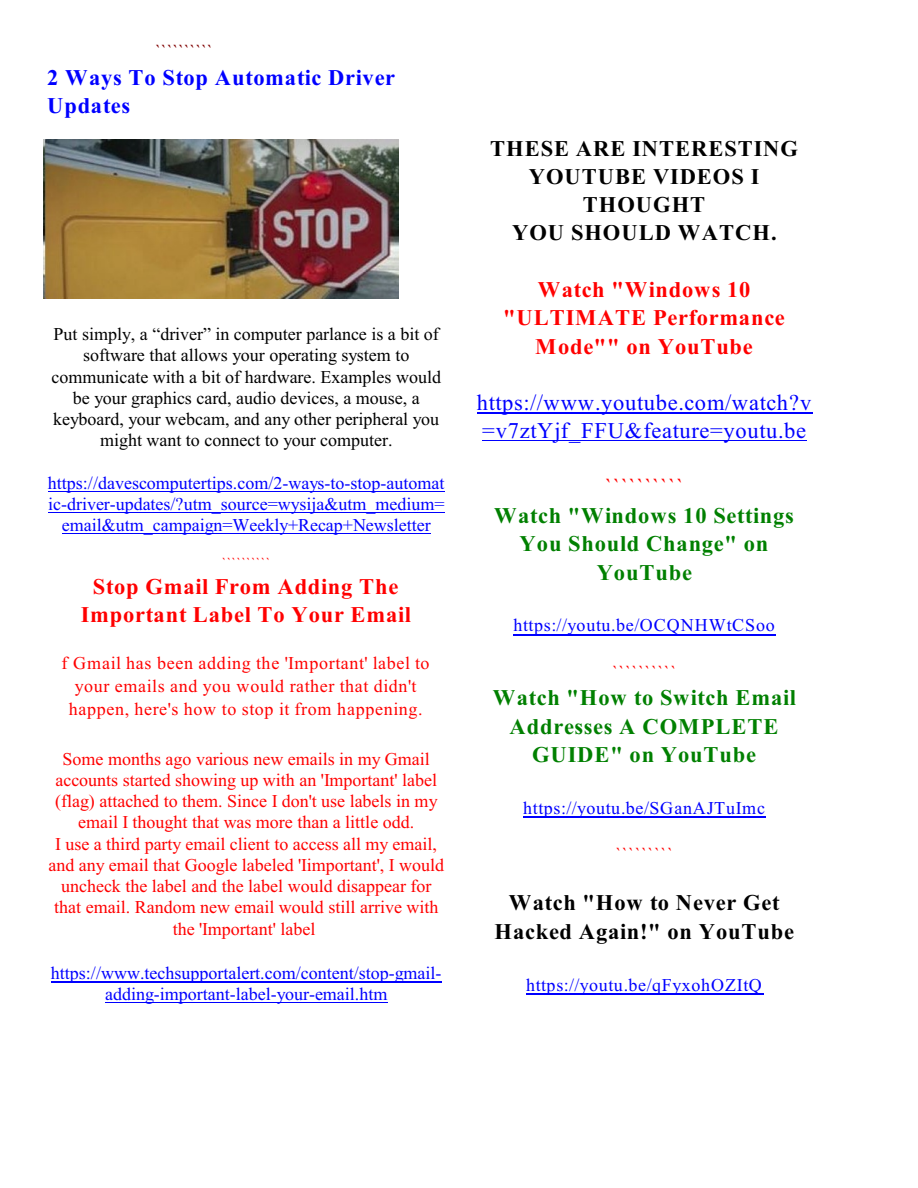
<style>
.page{position:relative;width:918px;height:1188px;background:#fff}
.page>*{position:absolute;margin:0;border:0;box-sizing:border-box;transform-origin:0 0}
.t1{font:700 22.5px/28.2px "Times New Roman";letter-spacing:.035em;color:#008000;text-align:center}
.t2{font:700 22.5px/28.2px "Times New Roman";letter-spacing:.035em;color:#f00;text-align:center}
.t3{font:700 22.5px/28.2px "Times New Roman";letter-spacing:.045em;color:#000;text-align:center}
.t4{font:22.5px/28.2px "Times New Roman";letter-spacing:.03em;color:#00f}
.t5{font:700 22.5px/28.2px "Times New Roman";letter-spacing:.035em;color:#00f}
.t6{font:22.5px "Times New Roman";color:#f00}
.t7{font:18px/21.3px "Times New Roman";color:#f00;text-align:center}
.t8{font:18px/21.3px "Times New Roman";color:#000;text-align:center}
.t9{font:18px/21.3px "Times New Roman";color:#00f;text-align:center}
.t10{font:18px/23.1px "Times New Roman";letter-spacing:.035em;color:#f00;text-align:center}
.t11{font:18px "Times New Roman";letter-spacing:.04em;color:#00f}
.t12{font:18px "Times New Roman";color:#800000}
.t13{font:13.5px "Times New Roman";color:#f00}
</style>
<div class="page">
<hr style="left:48px;top:491px;width:397px;height:1px;background:#00f">
<hr style="left:48px;top:512px;width:396px;height:1px;background:#00f">
<hr style="left:62px;top:533px;width:369px;height:1px;background:#00f">
<hr style="left:51px;top:982px;width:391px;height:1px;background:#00f">
<hr style="left:105px;top:1002px;width:283px;height:1px;background:#00f">
<hr style="left:477px;top:413px;width:336px;height:1px;background:#00f">
<hr style="left:482px;top:440px;width:325px;height:1px;background:#00f">
<hr style="left:514px;top:634px;width:262px;height:1px;background:#00f">
<hr style="left:523px;top:816px;width:243px;height:2px;background:#00f">
<hr style="left:526px;top:993px;width:237px;height:1px;background:#00f">
<img style="left:43px;top:139px;width:356px;height:160px">
<p class="t12" style="left:155px;top:45px;width:59px">``````````</p>
<p class="t5" style="left:47px;top:65px;width:350px">2 Ways To Stop Automatic Driver<br>Updates</p>
<p class="t8" style="left:51px;top:325px;width:391px">Put simply, a “driver” in computer parlance is a bit of software that allows your operating system to communicate with a bit of hardware. Examples would be your graphics card, audio devices, a mouse, a keyboard, your webcam, and any other peripheral you might want to connect to your computer.</p>
<p class="t9" style="left:48px;top:474px;width:398px">https://davescomputertips.com/2-ways-to-stop-automat ic-driver-updates/?utm_source=wysija&amp;utm_medium= email&amp;utm_campaign=Weekly+Recap+Newsletter</p>
<p class="t13" style="left:222px;top:558px;width:50px">``````````</p>
<p class="t2" style="left:81px;top:575px;width:332px">Stop Gmail From Adding The<br>Important Label To Your Email</p>
<p class="t10" style="left:62px;top:653px;width:370px">f Gmail has been adding the 'Important' label to your emails and you would rather that didn't happen, here's how to stop it from happening.</p>
<p class="t7" style="left:48px;top:750px;width:397px">Some months ago various new emails in my Gmail accounts started showing up with an 'Important' label (flag) attached to them. Since I don't use labels in my email I thought that was more than a little odd.<br>I use a third party email client to access all my email, and any email that Google labeled 'Iimportant', I would uncheck the label and the label would disappear for that email. Random new email would still arrive with the 'Important' label</p>
<p class="t9" style="left:51px;top:964px;width:392px">https://www.techsupportalert.com/content/stop-gmail&shy;adding-important-label-your-email.htm</p>
<p class="t3" style="left:490px;top:136px;width:309px">THESE ARE INTERESTING<br>YOUTUBE VIDEOS I<br>THOUGHT<br>YOU SHOULD WATCH.</p>
<p class="t2" style="left:503px;top:278px;width:283px">Watch "Windows 10 "ULTIMATE Performance<br>Mode"" on YouTube</p>
<p class="t4" style="left:477px;top:390px;width:336px">https://www.youtube.com/watch?v =v7ztYjf_FFU&amp;feature=youtu.be</p>
<p class="t6" style="left:605px;top:479px;width:80px">``````````</p>
<p class="t1" style="left:494px;top:504px;width:301px">Watch "Windows 10 Settings<br>You Should Change" on<br>YouTube</p>
<p class="t11" style="left:514px;top:619px;width:263px">https://youtu.be/OCQNHWtCSoo</p>
<p class="t7" style="left:612px;top:663px;width:66px">``````````</p>
<p class="t1" style="left:493px;top:686px;width:305px">Watch "How to Switch Email<br>Addresses A COMPLETE<br>GUIDE" on YouTube</p>
<p class="t11" style="left:523px;top:801px;width:243px">https://youtu.be/SGanAJTuImc</p>
<p class="t7" style="left:615px;top:845px;width:59px">`````````</p>
<p class="t3" style="left:495px;top:891px;width:301px">Watch "How to Never Get<br>Hacked Again!" on YouTube</p>
<p class="t11" style="left:526px;top:978px;width:237px">https://youtu.be/qFyxohOZItQ</p>
</div>
